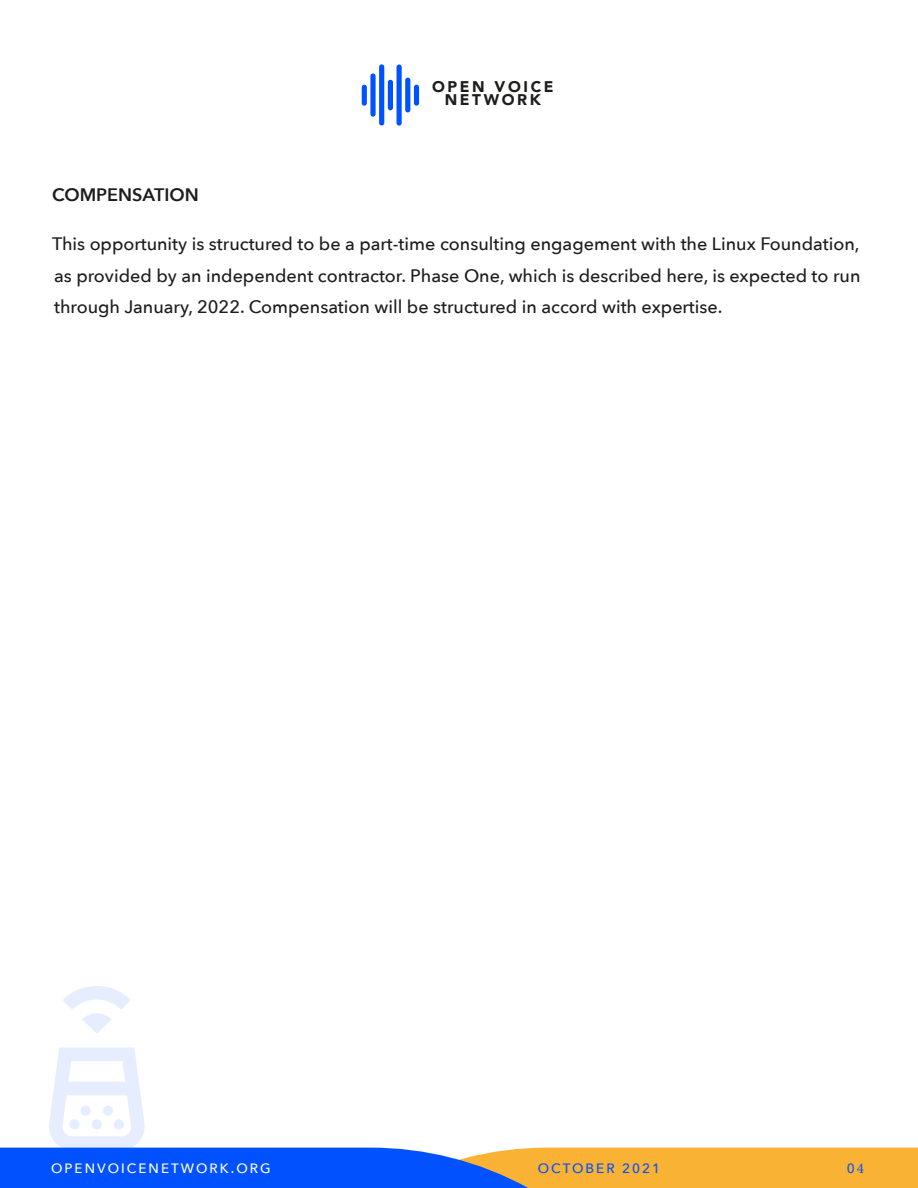
<style>
.page{position:relative;width:918px;height:1188px;background:#fff}
.page>*{position:absolute;margin:0;border:0;box-sizing:border-box;transform-origin:0 0}
.t1{font:500 18px/31.5px "Avenir Next";color:#1d1d1b;text-align:justify}
.t2{font:600 18px "Avenir Next";color:#1d1d1b}
.t3{font:900 15.45px/13.4px "Avenir";letter-spacing:.17em;color:#1d1d1b;text-align:center}
.t4{font:500 13.5px "Avenir Next";letter-spacing:.15em;color:#fff}
.t5{font:500 13.5px "Avenir Next";letter-spacing:.15em;color:#0151ff}
.s1{font-family:"Minion Pro";font-weight:400;font-size:15px}
</style>
<div class="page">
<div style="left:379px;top:64px;width:5px;height:62px;background:#0151ff;border-radius:3px"></div>
<div style="left:370px;top:73px;width:6px;height:44px;background:#0151ff;border-radius:3px"></div>
<div style="left:388px;top:80px;width:5px;height:30px;background:#0151ff;border-radius:3px"></div>
<div style="left:362px;top:85px;width:5px;height:21px;background:#0151ff;border-radius:3px"></div>
<div style="left:414px;top:85px;width:5px;height:21px;background:#0151ff;border-radius:3px"></div>
<div style="left:397px;top:64px;width:5px;height:62px;background:#0151ff;border-radius:3px"></div>
<div style="left:405px;top:78px;width:5px;height:34px;background:#0151ff;border-radius:3px"></div>
<svg style="left:63px;top:986px;width:68px;height:48px"></svg>
<svg style="left:0;top:1047px;width:918px;height:141px"></svg>
<div style="left:114px;top:1119px;width:10px;height:11px;background:#e6edff;border-radius:50%"></div>
<div style="left:103px;top:1106px;width:10px;height:10px;background:#e6edff;border-radius:50%"></div>
<div style="left:92px;top:1119px;width:10px;height:11px;background:#e6edff;border-radius:50%"></div>
<div style="left:81px;top:1106px;width:10px;height:10px;background:#e6edff;border-radius:50%"></div>
<div style="left:69px;top:1119px;width:11px;height:11px;background:#e6edff;border-radius:50%"></div>
<p class="t3" style="left:432px;top:79px;width:123px">OPEN VOICE<br>NETWORK</p>
<p class="t2" style="left:52px;top:179px;width:148px">COMPENSATION</p>
<p class="t1" style="left:52px;top:227px;width:810px">This opportunity is structured to be a part-time consulting engagement with the Linux Foundation, as provided by an independent contractor. Phase One, which is described here, is expected to run through January, 2022. Compensation will be structured in accord with expertise.</p>
<p class="t4" style="left:51px;top:1156px;width:221px">OPENVOICENETWORK.ORG</p>
<p class="t5" style="left:538px;top:1156px;width:124px">OCTOBER 2021</p>
<p class="t5" style="left:847px;top:1156px;width:19px">0<span class="s1">4</span></p>
</div>
